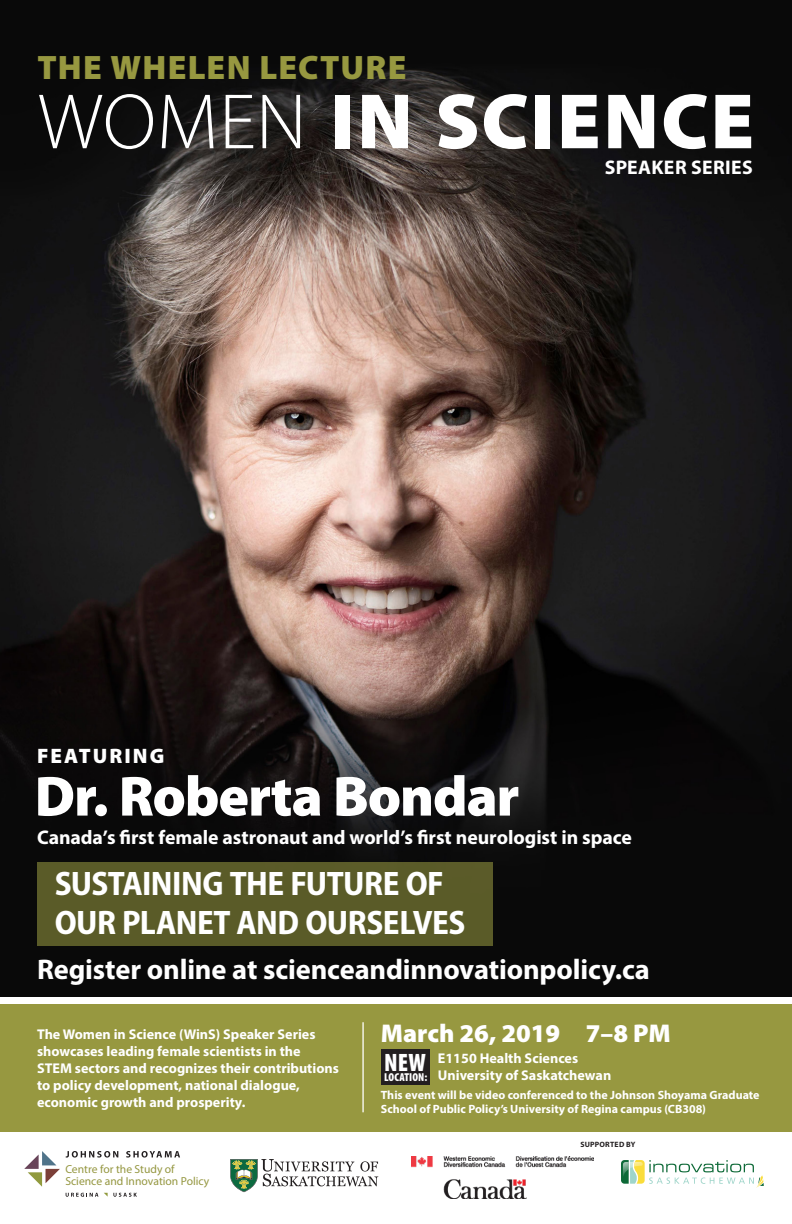
<style>
.page{position:relative;width:792px;height:1224px;background:#fff}
.page>*{position:absolute;margin:0;border:0;box-sizing:border-box;transform-origin:0 0}
.t1{font:900 79.1px "Myriad Pro";letter-spacing:.025em;color:#fff}
.t2{font:900 57px "Myriad Pro";letter-spacing:-.02em;color:#fff}
.t3{font:700 semi-condensed 34.1px "Myriad Pro";letter-spacing:-.015em;color:#fff}
.t4{font:900 34px "Myriad Pro";letter-spacing:.04em;color:#979840}
.t5{font:700 28.5px "Myriad Pro";letter-spacing:-.005em;color:#fff}
.t6{font:900 25.7px "Myriad Pro";color:#fff}
.t7{font:900 condensed 25.3px "Myriad Pro";color:#fff}
.t8{font:900 21px "Myriad Pro";letter-spacing:.1em;color:#fff}
.t9{font:700 19.8px "Myriad Pro";letter-spacing:-.005em;color:#fff}
.t10{font:700 19.8px "Myriad Pro";letter-spacing:.02em;color:#fff}
.t11{font:700 14.2px/17px "Myriad Pro";color:#fff}
.t12{font:700 12px/14.4px "Myriad Pro";color:#fff}
.t13{font:11.6px/12.4px "Myriad Pro";color:#959741}
.t14{font:900 condensed 11.5px "Myriad Pro";letter-spacing:.01em;color:#fff}
.t15{font:700 7.7px "Myriad Pro";letter-spacing:.03em;color:#231f20}
.s1{font-weight:300}
</style>
<div class="page">
<img style="left:0;top:0;width:792px;height:996px">
<div style="left:0;top:1004px;width:792px;height:128px;background:#979840"></div>
<div style="left:37px;top:862px;width:455px;height:83px;background:#5a5b28"></div>
<svg style="left:24px;top:1151px;width:36px;height:36px"></svg>
<svg style="left:104px;top:1193px;width:33px;height:4px"></svg>
<svg style="left:66px;top:1193px;width:32px;height:4px"></svg>
<svg style="left:66px;top:1151px;width:52px;height:7px"></svg>
<svg style="left:126px;top:1151px;width:54px;height:7px"></svg>
<svg style="left:230px;top:1159px;width:148px;height:33px"></svg>
<svg style="left:621px;top:1160px;width:143px;height:28px"></svg>
<img style="left:411px;top:1157px;width:183px;height:42px">
<hr style="left:362px;top:1022px;width:2px;height:90px;background:#fff">
<div style="left:381px;top:1049px;width:48px;height:36px;background:#231f20"></div>
<p class="t4" style="left:37px;top:45px;width:371px">THE WHELEN LECTURE</p>
<p class="t1" style="left:38px;top:69px;width:718px"><span class="s1">WOMEN</span> IN SCIENCE</p>
<p class="t10" style="left:605px;top:155px;width:149px">SPEAKER SERIES</p>
<p class="t8" style="left:37px;top:742px;width:129px">FEATURING</p>
<p class="t2" style="left:35px;top:758px;width:486px">Dr. Roberta Bondar</p>
<p class="t9" style="left:37px;top:824px;width:596px">Canada’s first female astronaut and world’s first neurologist in space</p>
<p class="t3" style="left:55px;top:865px;width:391px">SUSTAINING THE FUTURE OF</p>
<p class="t3" style="left:55px;top:904px;width:412px">OUR PLANET AND OURSELVES</p>
<p class="t5" style="left:37px;top:951px;width:614px">Register online at scienceandinnovationpolicy.ca</p>
<p class="t11" style="left:37px;top:1026px;width:303px">The Women in Science (WinS) Speaker Series showcases leading female scientists in the STEM sectors and recognizes their contributions to policy development, national dialogue, economic growth and prosperity.</p>
<p class="t13" style="left:65px;top:1163px;width:146px">Centre for the Study of<br>Science and Innovation Policy</p>
<p class="t6" style="left:381px;top:1016px;width:291px">March 26, 2019 7–8 PM</p>
<p class="t11" style="left:438px;top:1049px;width:175px">E1150 Health Sciences<br>University of Saskatchewan</p>
<p class="t12" style="left:381px;top:1087px;width:380px">This event will be video conferenced to the Johnson Shoyama Graduate<br>School of Public Policy’s University of Regina campus (CB308)</p>
<p class="t7" style="left:384px;top:1046px;width:43px">NEW</p>
<p class="t14" style="left:384px;top:1070px;width:45px">LOCATION:</p>
<p class="t15" style="left:580px;top:1139px;width:57px">SUPPORTED BY</p>
</div>
